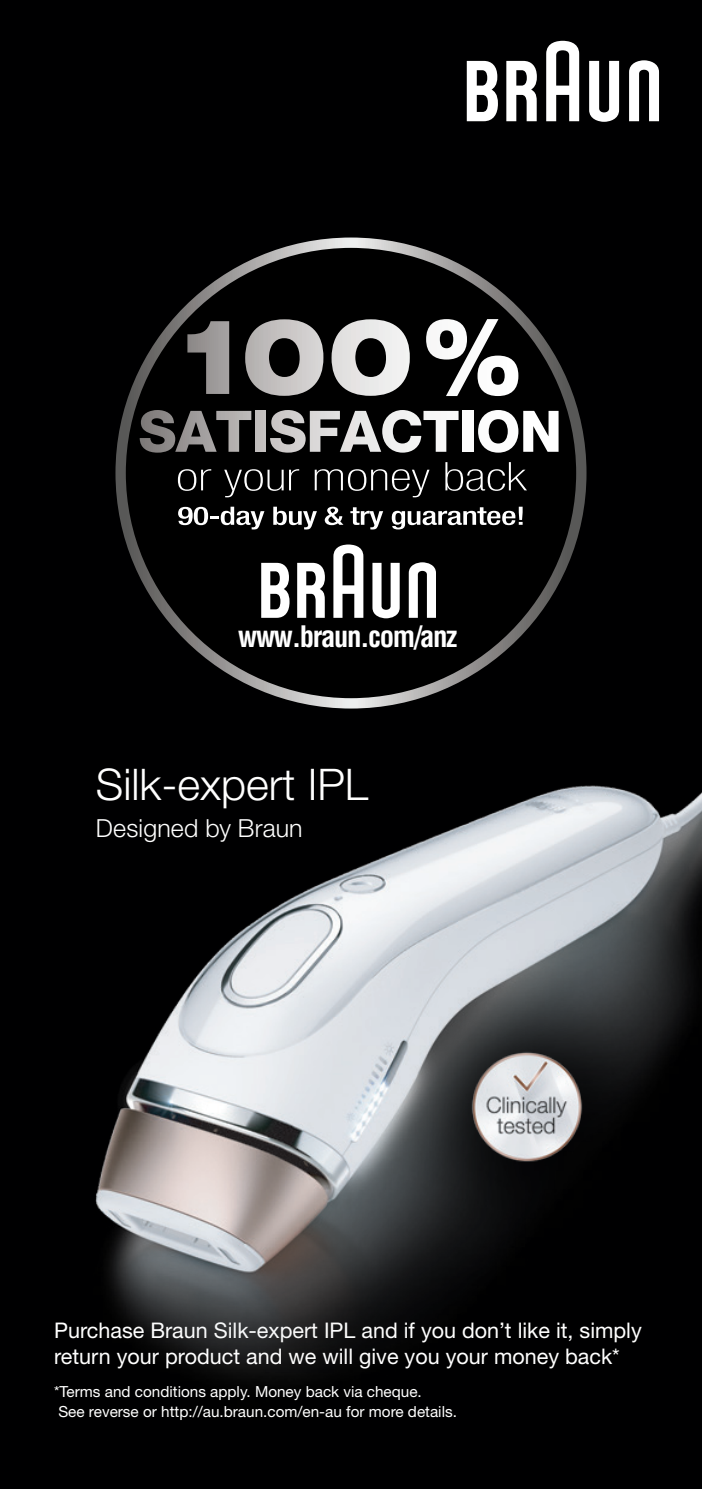
<style>
.page{position:relative;width:702px;height:1489px;background:#fff}
.page>*{position:absolute;margin:0;border:0;box-sizing:border-box;transform-origin:0 0}
.t1{font:300 43.75px "Helvetica Neue LT Std";color:#fff}
.t2{font:700 condensed 28.75px "Helvetica";letter-spacing:-.05em;color:#fff}
.t3{font:300 25px "Helvetica Neue LT Std";letter-spacing:.005em;color:#fff}
.t4{font:700 21.75px "Helvetica Neue LT Std";color:#fff}
.t5{font:21.5px/25.8px "Helvetica Neue LT Std";color:#fff}
.t6{font:15.25px/20px "Helvetica Neue LT Std";color:#fff}
</style>
<div class="page">
<div style="left:0;top:0;width:702px;height:1488px;background:#000001"></div>
<svg style="left:467px;top:61px;width:31px;height:60px"></svg>
<svg style="left:506px;top:61px;width:31px;height:60px"></svg>
<svg style="left:546px;top:41px;width:33px;height:80px"></svg>
<svg style="left:589px;top:61px;width:30px;height:61px"></svg>
<svg style="left:629px;top:60px;width:30px;height:61px"></svg>
<svg style="left:115px;top:237px;width:471px;height:290px"></svg>
<svg style="left:140px;top:272px;width:418px;height:255px"></svg>
<img style="left:95px;top:527px;width:607px;height:852px">
<h2 class="t2" style="left:238px;top:618px;width:221px">www.braun.com/anz</h2>
<p class="t4" style="left:270px;top:632px;width:170px">www.braun.com</p>
<h1 class="t1" style="left:96px;top:757px;width:274px">Silk-expert IPL</h1>
<p class="t3" style="left:96px;top:813px;width:208px">Designed by Braun</p>
<p class="t5" style="left:54px;top:1317px;width:589px">Purchase Braun Silk-expert IPL and if you don’t like it, simply return your product and we will give you your money back*</p>
<p class="t6" style="left:54px;top:1380px;width:404px">*Terms and conditions apply. Money back via cheque.<br>See reverse or http://au.braun.com/en-au for more details.</p>
</div>
